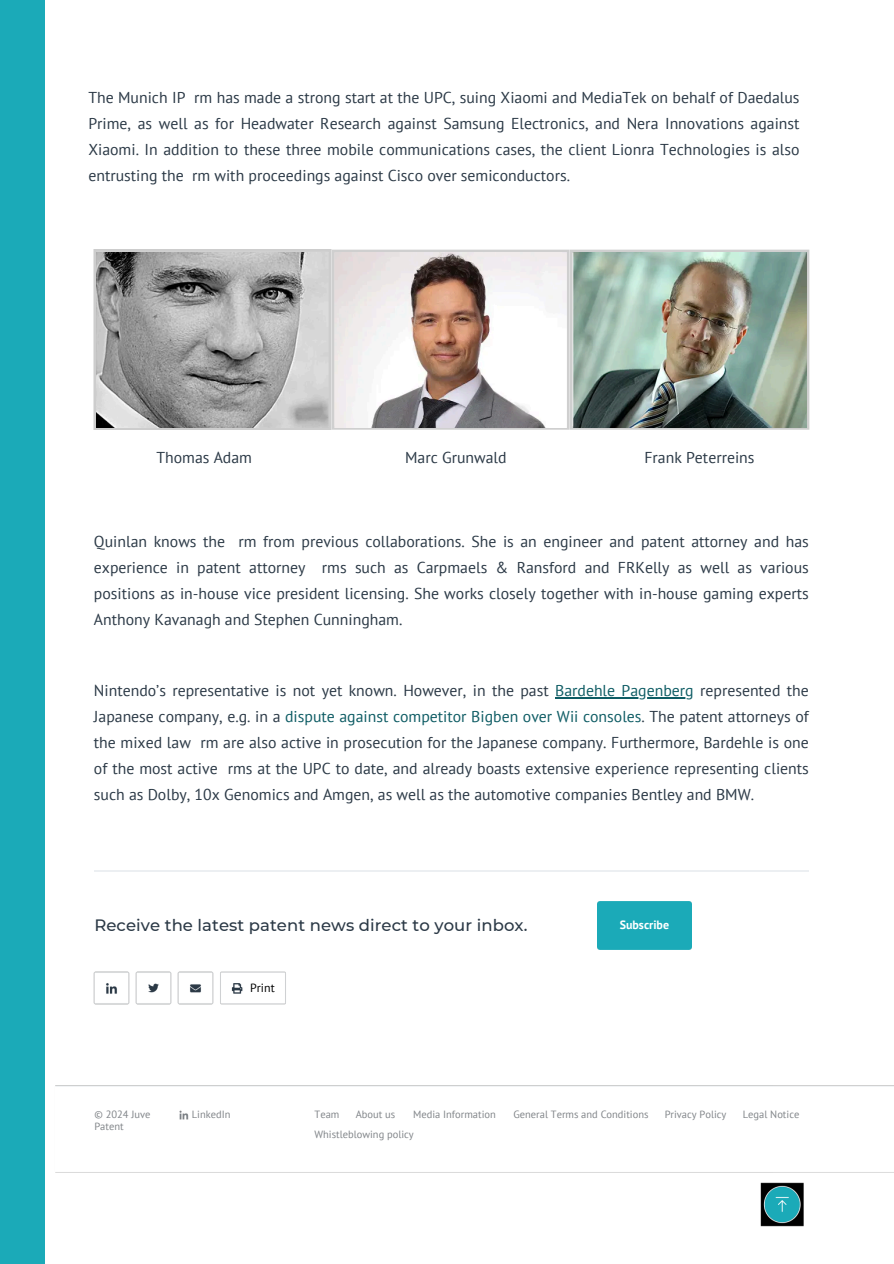
<style>
.page{position:relative;width:894px;height:1264px;background:#fff}
.page>*{position:absolute;margin:0;border:0;box-sizing:border-box;transform-origin:0 0}
.t1{font:500 16.5px "Montserrat";letter-spacing:.005em;color:#2b3946}
.t2{font:15.75px/25.8px "PT Sans";color:#2b3946;text-align:justify}
.t3{font:700 12px "PT Sans";color:#fff}
.t4{font:12px "PT Sans";color:#000}
.t5{font:10.5px/11.9px "PT Sans";color:#808488}
.s1{color:#0e5c64}
</style>
<div class="page">
<img style="left:94px;top:250px;width:237px;height:180px">
<div style="left:331px;top:250px;width:238px;height:180px;border:3px solid #cfcfcf"></div>
<div style="left:569px;top:250px;width:240px;height:180px;border:3px solid #cfcfcf"></div>
<img style="left:97px;top:253px;width:709px;height:174px">
<hr style="left:555px;top:697px;width:60px;height:1px;background:#0e5c64">
<hr style="left:621px;top:697px;width:72px;height:1px;background:#0e5c64">
<div style="left:0;top:0;width:45px;height:1263px;background:#1baab8"></div>
<img style="left:55px;top:1085px;width:838px;height:88px">
<hr style="left:94px;top:870px;width:714px;height:1px;background:#eceff2">
<img style="left:93px;top:971px;width:193px;height:34px">
<div style="left:597px;top:901px;width:94px;height:48px;background:#1baab8"></div>
<img style="left:760px;top:1182px;width:44px;height:45px">
<h2 class="t2" style="left:88px;top:85px;width:712px">The Munich IP rm has made a strong start at the UPC, suing Xiaomi and MediaTek on behalf of Daedalus Prime, as well as for Headwater Research against Samsung Electronics, and Nera Innovations against Xiaomi. In addition to these three mobile communications cases, the client Lionra Technologies is also entrusting the rm with proceedings against Cisco over semiconductors.</h2>
<p class="t2" style="left:156px;top:444px;width:97px">Thomas Adam</p>
<p class="t2" style="left:405px;top:444px;width:103px">Marc Grunwald</p>
<p class="t2" style="left:644px;top:444px;width:111px">Frank Peterreins</p>
<h2 class="t2" style="left:94px;top:528px;width:716px">Quinlan knows the rm from previous collaborations. She is an engineer and patent attorney and has experience in patent attorney rms such as Carpmaels &amp; Ransford and FRKelly as well as various positions as in-house vice president licensing. She works closely together with in-house gaming experts Anthony Kavanagh and Stephen Cunningham.</h2>
<h2 class="t2" style="left:94px;top:677px;width:716px">Nintendo’s representative is not yet known. However, in the past <span class="s1">Bardehle Pagenberg</span> represented the</h2>
<h2 class="t2" style="left:94px;top:703px;width:716px">Japanese company, e.g. in a <span class="s1">dispute against competitor Bigben over Wii consoles</span>. The patent attorneys of the mixed law rm are also active in prosecution for the Japanese company. Furthermore, Bardehle is one of the most active rms at the UPC to date, and already boasts extensive experience representing clients such as Dolby, 10x Genomics and Amgen, as well as the automotive companies Bentley and BMW.</h2>
<p class="t1" style="left:94px;top:914px;width:434px">Receive the latest patent news direct to your inbox.</p>
<p class="t3" style="left:619px;top:917px;width:51px">Subscribe</p>
<p class="t4" style="left:250px;top:979px;width:26px">Print</p>
<p class="t5" style="left:94px;top:1108px;width:57px">© 2024 Juve<br>Patent</p>
<h4 class="t5" style="left:192px;top:1108px;width:40px">LinkedIn</h4>
<p class="t5" style="left:314px;top:1108px;width:26px">Team</p>
<p class="t5" style="left:356px;top:1108px;width:41px">About us</p>
<p class="t5" style="left:413px;top:1108px;width:84px">Media Information</p>
<p class="t5" style="left:314px;top:1127px;width:101px">Whistleblowing policy</p>
<p class="t5" style="left:513px;top:1108px;width:136px">General Terms and Conditions</p>
<p class="t5" style="left:664px;top:1108px;width:63px">Privacy Policy</p>
<p class="t5" style="left:742px;top:1108px;width:58px">Legal Notice</p>
</div>
